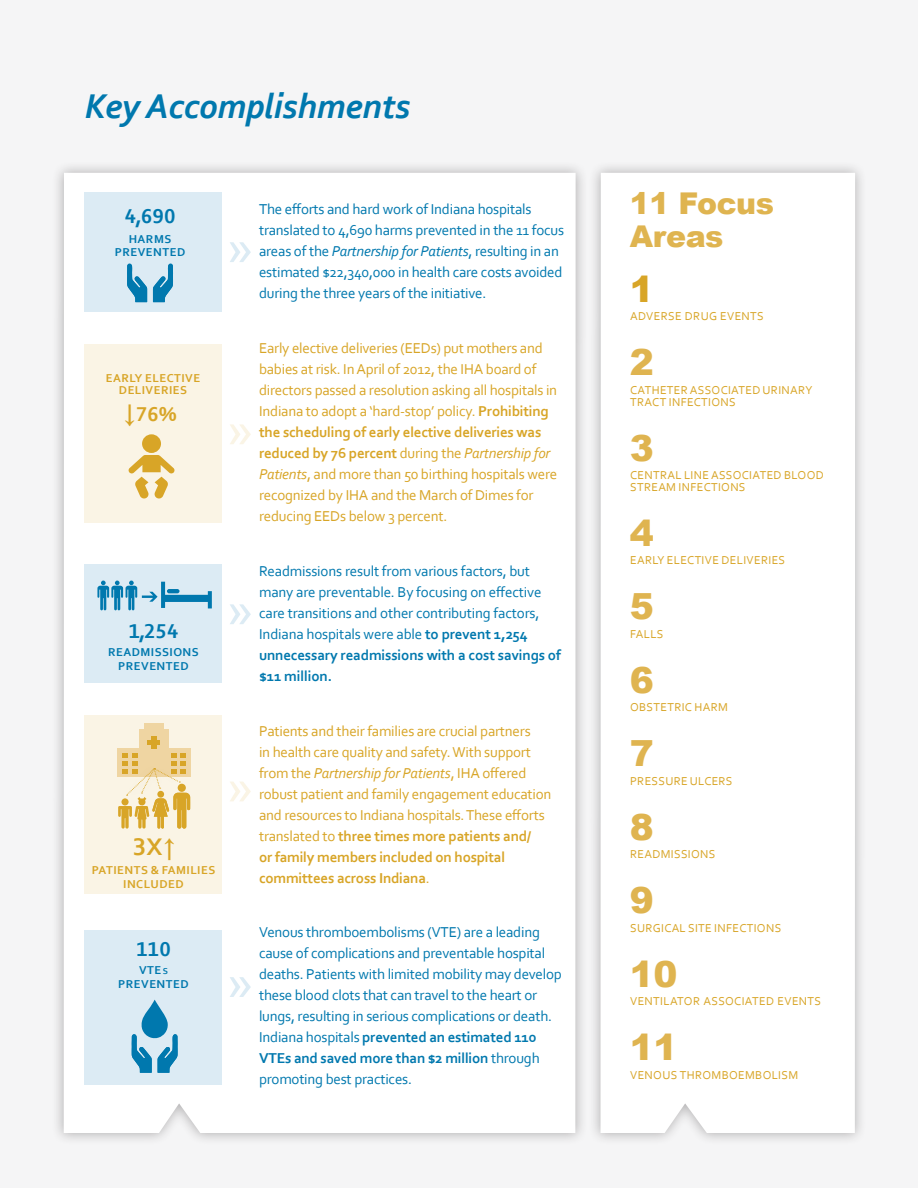
<style>
.page{position:relative;width:918px;height:1188px;background:#f5f5f6}
.page>*{position:absolute;margin:0;border:0;box-sizing:border-box;transform-origin:0 0}
.Article_Subheads{font:italic 700 36px "Corbel";letter-spacing:-.005em;color:#0078ae}
.Text_1{font:900 36px "Arial";color:#dfb450}
.Text_1-2{font:900 36px "Arial";color:#d8a527}
.Text_1-3{font:900 30px/33px "Arial";letter-spacing:-.015em;color:#dfb450}
.Article_Subheads-2{font:700 25.2px "Corbel";color:#d8a527}
.Article_Subheads-3{font:700 21px "Corbel";letter-spacing:.02em;color:#0078ae}
.Article_Subheads-4{font:700 21px "Corbel";color:#d8a527}
.Text_1-4{font:15px/21px "Corbel";letter-spacing:-.015em;color:#0078ae}
.Text_1-5{font:15px/21px "Corbel";letter-spacing:-.015em;color:#d8a527}
.Text_1-6{font:12px/12px "Corbel";letter-spacing:.025em;color:#d8a527}
.Text_1-7{font:700 12px "Corbel";letter-spacing:.04em;color:#0078ae}
.Text_1-8{font:700 12px/11.9px "Corbel";letter-spacing:.04em;color:#d8a527;text-align:center}
.s1{font-family:"Franklin Gothic";font-weight:400;font-size:25.2px}
.s2{font-family:"Franklin Gothic";font-weight:400}
.s3{font-size:9px}
.s4{font-style:italic}
.s5{font-weight:700}
</style>
<div class="page">
<div style="left:52px;top:160px;width:536px;height:985px;background:#231f20;opacity:.33"></div>
<div style="left:64px;top:173px;width:512px;height:960px;background:#fff"></div>
<div style="left:588px;top:160px;width:280px;height:985px;background:#231f20;opacity:.33"></div>
<div style="left:601px;top:173px;width:254px;height:960px;background:#fff"></div>
<div style="left:85px;top:192px;width:137px;height:120px;background:#dcebf4"></div>
<div style="left:85px;top:931px;width:137px;height:154px;background:#dcebf4"></div>
<div style="left:85px;top:564px;width:137px;height:119px;background:#dcebf4"></div>
<div style="left:85px;top:344px;width:137px;height:179px;background:#faf4e5"></div>
<div style="left:85px;top:716px;width:137px;height:178px;background:#faf4e5"></div>
<div style="left:142px;top:434px;width:19px;height:19px;background:#d8a527;border-radius:50%"></div>
<svg style="left:128px;top:455px;width:47px;height:44px"></svg>
<div style="left:117px;top:748px;width:25px;height:29px;background:#efd5a2"></div>
<div style="left:166px;top:748px;width:25px;height:29px;background:#efd5a2"></div>
<div style="left:139px;top:729px;width:30px;height:48px;background:#efd5a2"></div>
<div style="left:151px;top:736px;width:5px;height:13px;background:#d8a527"></div>
<div style="left:147px;top:740px;width:13px;height:5px;background:#d8a527"></div>
<div style="left:145px;top:723px;width:19px;height:8px;background:#efd5a2"></div>
<svg style="left:97px;top:581px;width:115px;height:29px"></svg>
<svg style="left:127px;top:263px;width:20px;height:39px"></svg>
<svg style="left:153px;top:263px;width:20px;height:39px"></svg>
<svg style="left:118px;top:753px;width:72px;height:76px"></svg>
<svg style="left:132px;top:1000px;width:46px;height:73px"></svg>
<svg style="left:230px;top:242px;width:21px;height:20px"></svg>
<svg style="left:230px;top:604px;width:21px;height:20px"></svg>
<svg style="left:230px;top:977px;width:21px;height:20px"></svg>
<svg style="left:230px;top:424px;width:21px;height:20px"></svg>
<svg style="left:230px;top:782px;width:21px;height:19px"></svg>
<p class="Article_Subheads" style="left:85px;top:84px;width:327px">Key Accomplishments</p>
<p class="Article_Subheads-3" style="left:125px;top:203px;width:52px">4,690</p>
<p class="Text_1-7" style="left:129px;top:232px;width:44px">HARMS</p>
<p class="Text_1-7" style="left:115px;top:244px;width:72px">PREVENTED</p>
<p class="Text_1-8" style="left:106px;top:372px;width:96px">EARLY ELECTIVE<br>DELIVERIES</p>
<p class="Article_Subheads-4" style="left:124px;top:401px;width:54px"><span class="s1">↓</span>76%</p>
<p class="Article_Subheads-3" style="left:129px;top:618px;width:51px">1,254</p>
<p class="Text_1-7" style="left:108px;top:645px;width:92px">READMISSIONS</p>
<p class="Text_1-7" style="left:118px;top:659px;width:72px">PREVENTED</p>
<p class="Article_Subheads-2" style="left:133px;top:831px;width:44px">3X<span class="s2">↑</span></p>
<p class="Text_1-8" style="left:92px;top:864px;width:125px">PATIENTS &amp; FAMILIES</p>
<p class="Text_1-8" style="left:123px;top:878px;width:62px">INCLUDED</p>
<p class="Article_Subheads-3" style="left:136px;top:936px;width:36px">110</p>
<p class="Text_1-7" style="left:139px;top:963px;width:30px">VTE <span class="s3">S</span></p>
<p class="Text_1-7" style="left:118px;top:977px;width:72px">PREVENTED</p>
<p class="Text_1-4" style="left:259px;top:198px;width:307px">The efforts and hard work of Indiana hospitals translated to 4,690 harms prevented in the 11 focus areas of the <span class="s4">Partnership for Patients</span>, resulting in an estimated $22,340,000 in health care costs avoided during the three years of the initiative.</p>
<p class="Text_1-5" style="left:259px;top:337px;width:300px">Early elective deliveries (EEDs) put mothers and babies at risk. In April of 2012, the IHA board of directors passed a resolution asking all hospitals in Indiana to adopt a ‘hard-stop’ policy. <span class="s5">Prohibiting the scheduling of early elective deliveries was reduced by 76 percent</span> during the <span class="s4">Partnership for Patients</span>, and more than 50 birthing hospitals were recognized by IHA and the March of Dimes for reducing EEDs below 3 percent.</p>
<p class="Text_1-4" style="left:259px;top:560px;width:303px">Readmissions result from various factors, but many are preventable. By focusing on effective care transitions and other contributing factors, Indiana hospitals were able <span class="s5">to prevent 1,254 unnecessary readmissions with a cost savings of $11 million.</span></p>
<p class="Text_1-5" style="left:259px;top:720px;width:294px">Patients and their families are crucial partners<br>in health care quality and safety. With support from the <span class="s4">Partnership for Patients</span>, IHA offered robust patient and family engagement education and resources to Indiana hospitals. These efforts translated to <span class="s5">three times more patients and/<br>or family members included on hospital committees across Indiana</span>.</p>
<p class="Text_1-4" style="left:259px;top:922px;width:304px">Venous thromboembolisms (VTE) are a leading cause of complications and preventable hospital deaths. Patients with limited mobility may develop these blood clots that can travel to the heart or lungs, resulting in serious complications or death.<br>Indiana hospitals <span class="s5">prevented an estimated 110<br>VTEs and saved more than $2 million</span> through promoting best practices.</p>
<p class="Text_1-3" style="left:630px;top:187px;width:146px">11 Focus<br>Areas</p>
<p class="Text_1-2" style="left:630px;top:269px;width:26px">1</p>
<p class="Text_1-6" style="left:630px;top:310px;width:135px">ADVERSE DRUG EVENTS</p>
<p class="Text_1" style="left:630px;top:342px;width:26px">2</p>
<p class="Text_1-6" style="left:630px;top:383px;width:184px">CATHETER ASSOCIATED URINARY<br>TRACT INFECTIONS</p>
<p class="Text_1" style="left:630px;top:428px;width:26px">3</p>
<p class="Text_1-6" style="left:630px;top:469px;width:195px">CENTRAL LINE ASSOCIATED BLOOD<br>STREAM INFECTIONS</p>
<p class="Text_1" style="left:630px;top:513px;width:26px">4</p>
<p class="Text_1-6" style="left:630px;top:554px;width:157px">EARLY ELECTIVE DELIVERIES</p>
<p class="Text_1" style="left:630px;top:587px;width:26px">5</p>
<p class="Text_1-6" style="left:630px;top:628px;width:35px">FALLS</p>
<p class="Text_1" style="left:630px;top:660px;width:26px">6</p>
<p class="Text_1-6" style="left:630px;top:701px;width:99px">OBSTETRIC HARM</p>
<p class="Text_1" style="left:630px;top:733px;width:26px">7</p>
<p class="Text_1-6" style="left:630px;top:775px;width:104px">PRESSURE ULCERS</p>
<p class="Text_1" style="left:630px;top:807px;width:26px">8</p>
<p class="Text_1-6" style="left:630px;top:848px;width:87px">READMISSIONS</p>
<p class="Text_1" style="left:630px;top:880px;width:26px">9</p>
<p class="Text_1-6" style="left:630px;top:921px;width:153px">SURGICAL SITE INFECTIONS</p>
<p class="Text_1" style="left:630px;top:954px;width:49px">10</p>
<p class="Text_1-6" style="left:630px;top:995px;width:192px">VENTILATOR ASSOCIATED EVENTS</p>
<p class="Text_1" style="left:630px;top:1027px;width:49px">11</p>
<p class="Text_1-6" style="left:630px;top:1068px;width:170px">VENOUS THROMBOEMBOLISM</p>
</div>
